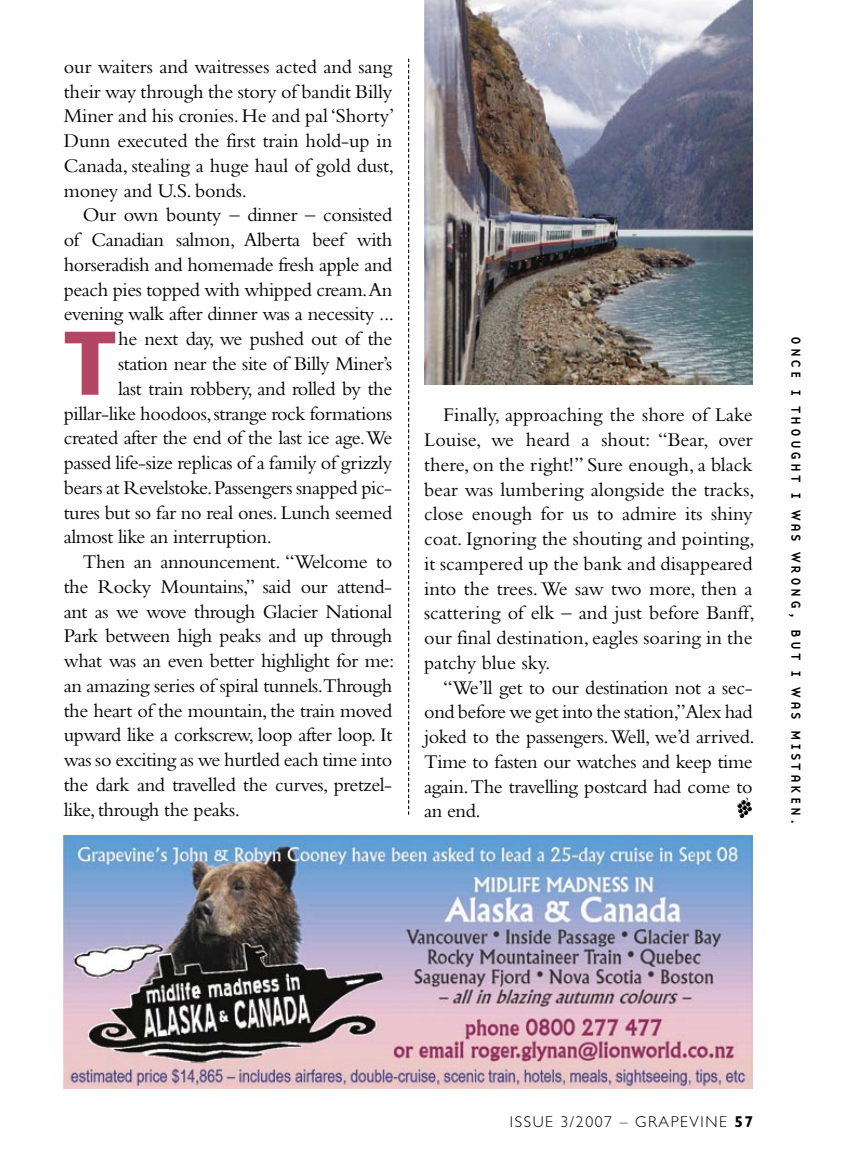
<style>
.page{position:relative;width:842px;height:1161px;background:#fff}
.page>*{position:absolute;margin:0;border:0;box-sizing:border-box;transform-origin:0 0}
.t1{font:94.5px "Base Nine B";color:#b44564}
.t2{font:20.25px/24.8px "Bembo";letter-spacing:-.02em;color:#000;text-align:justify}
.t3{font:300 15.75px "Gill Sans";letter-spacing:.1em;color:#000}
.t4{font:13.5px "Base Nine";letter-spacing:.2em;color:#000}
.s1{font-weight:700}
</style>
<div class="page">
<svg style="left:737px;top:797px;width:15px;height:21px"></svg>
<svg style="left:408px;top:59px;width:1px;height:756px"></svg>
<img style="left:64px;top:836px;width:689px;height:252px">
<img style="left:424px;top:0;width:329px;height:385px">
<p class="t2" style="left:64px;top:54px;width:332px">our waiters and waitresses acted and sang their way through the story of bandit Billy Miner and his cronies. He and pal ‘Shorty’ Dunn executed the first train hold-up in Canada, stealing a huge haul of gold dust, money and U.S. bonds.</p>
<p class="t2" style="left:64px;top:202px;width:332px;text-indent:19px">Our own bounty – dinner – consisted of Canadian salmon, Alberta beef with horseradish and homemade fresh apple and peach pies topped with whipped cream.An evening walk after dinner was a necessity ...</p>
<h1 class="t1" style="left:64px;top:288px;width:54px">T</h1>
<p class="t2" style="left:118px;top:326px;width:276px">he next day, we pushed out of the</p>
<p class="t2" style="left:118px;top:351px;width:276px">station near the site of Billy Miner’s</p>
<p class="t2" style="left:118px;top:376px;width:276px">last train robbery, and rolled by the</p>
<p class="t2" style="left:64px;top:400px;width:330px">pillar-like hoodoos, strange rock formations</p>
<p class="t2" style="left:64px;top:425px;width:330px">created after the end of the last ice age.We</p>
<p class="t2" style="left:64px;top:450px;width:330px">passed life-size replicas of a family of grizzly</p>
<p class="t2" style="left:64px;top:475px;width:330px">bears at Revelstoke. Passengers snapped pic-</p>
<p class="t2" style="left:64px;top:499px;width:330px">tures but so far no real ones. Lunch seemed</p>
<p class="t2" style="left:64px;top:524px;width:210px">almost like an interruption.</p>
<p class="t2" style="left:83px;top:549px;width:311px">Then an announcement. “Welcome to</p>
<p class="t2" style="left:64px;top:574px;width:330px">the Rocky Mountains,” said our attend-</p>
<p class="t2" style="left:64px;top:598px;width:330px">ant as we wove through Glacier National</p>
<p class="t2" style="left:64px;top:623px;width:330px">Park between high peaks and up through</p>
<p class="t2" style="left:64px;top:648px;width:332px">what was an even better highlight for me:</p>
<p class="t2" style="left:64px;top:673px;width:330px">an amazing series of spiral tunnels.Through</p>
<p class="t2" style="left:64px;top:697px;width:330px">the heart of the mountain, the train moved</p>
<p class="t2" style="left:64px;top:722px;width:330px">upward like a corkscrew, loop after loop. It</p>
<p class="t2" style="left:64px;top:747px;width:330px">was so exciting as we hurtled each time into</p>
<p class="t2" style="left:64px;top:772px;width:330px">the dark and travelled the curves, pretzel-</p>
<p class="t2" style="left:64px;top:796px;width:178px">like, through the peaks.</p>
<p class="t2" style="left:424px;top:402px;width:332px;text-indent:19px">Finally, approaching the shore of Lake Louise, we heard a shout: “Bear, over there, on the right!” Sure enough, a black bear was lumbering alongside the tracks, close enough for us to admire its shiny coat. Ignoring the shouting and pointing, it scampered up the bank and disappeared into the trees. We saw two more, then a scattering of elk – and just before Banff, our final destination, eagles soaring in the patchy blue sky.</p>
<p class="t2" style="left:424px;top:674px;width:332px;text-indent:19px">“We’ll get to our destination not a sec&shy;ond before we get into the station,” Alex had joked to the passengers. Well, we’d arrived.<br>Time to fasten our watches and keep time again. The travelling postcard had come to an end.</p>
<p class="t4" style="left:806px;top:336px;width:490px;rotate:90deg">ONCE I THOUGHT I WAS WRONG, BUT I WAS MISTAKEN.</p>
<p class="t3" style="left:510px;top:1113px;width:245px">ISSUE 3/2007 – GRAPEVINE <span class="s1">57</span></p>
</div>
